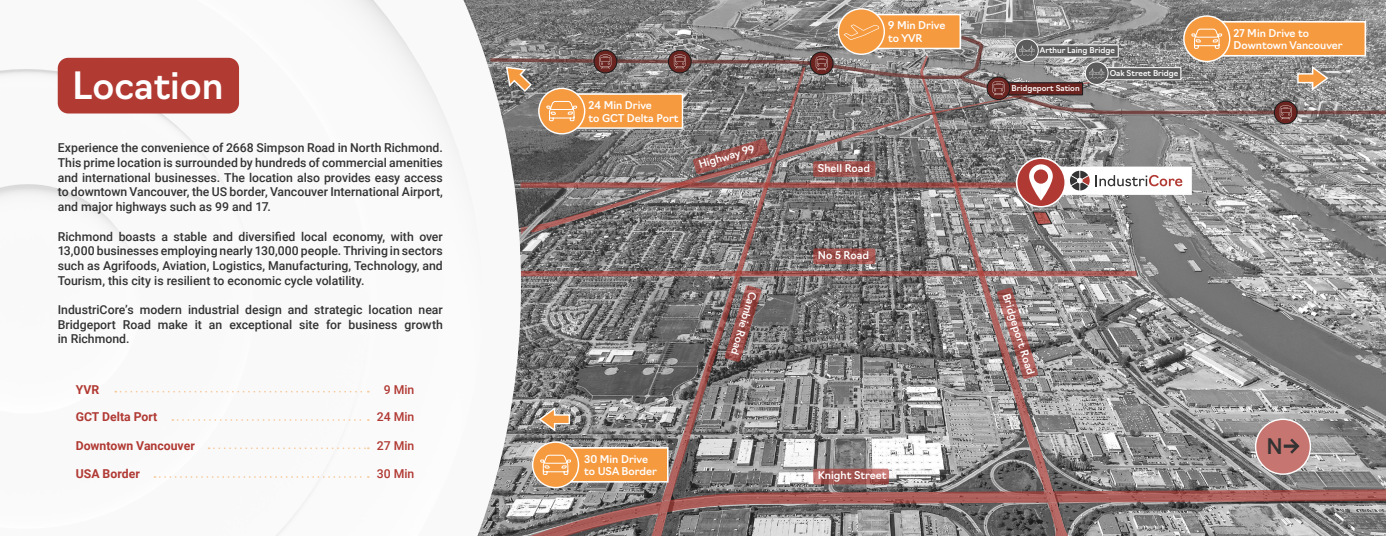
<style>
.page{position:relative;width:1386px;height:536px;background:#fff}
.page>*{position:absolute;margin:0;border:0;box-sizing:border-box;transform-origin:0 0}
.t1{font:500 36.75px "Navigo";color:#fff}
.t2{font:500 21px "Navigo";color:#343333}
.t3{font:500 12.25px/14.7px "Roboto";color:#343333;text-align:justify}
.t4{font:700 12.25px "Roboto";color:#b13933}
.t5{font:500 12.25px "Roboto";color:#b13933}
.t6{font:500 10.5px/12.6px "Navigo";color:#fff}
.t7{font:500 7.88px "Navigo";color:#fff}
</style>
<div class="page">
<img style="left:521px;top:0;width:865px;height:488px">
<svg style="left:806px;top:182px;width:114px;height:6px"></svg>
<svg style="left:662px;top:93px;width:144px;height:395px;background:#817e7e"></svg>
<div style="left:1210px;top:21px;width:156px;height:36px;background:#f69a3f;border:2px solid #fff"></div>
<svg style="left:1184px;top:16px;width:46px;height:45px"></svg>
<svg style="left:1191px;top:28px;width:32px;height:7px"></svg>
<div style="left:865px;top:14px;width:96px;height:35px;background:#f69a3f;border:2px solid #fff"></div>
<div style="left:838px;top:9px;width:46px;height:45px;background:#f69a3f;border-radius:50%"></div>
<div style="left:838px;top:8px;width:47px;height:47px;border:1px solid #fff;border-radius:50%"></div>
<div style="left:566px;top:93px;width:117px;height:36px;background:#f69a3f;border:1px solid #fff"></div>
<div style="left:539px;top:88px;width:46px;height:46px;background:#f69a3f;border-radius:50%"></div>
<div style="left:538px;top:88px;width:47px;height:46px;border:1px solid #fff;border-radius:50%"></div>
<div style="left:559px;top:447px;width:110px;height:35px;background:#f69a3f;border:2px solid #fff"></div>
<div style="left:533px;top:442px;width:46px;height:45px;background:#f69a3f;border-radius:50%"></div>
<div style="left:532px;top:441px;width:47px;height:47px;border:1px solid #fff;border-radius:50%"></div>
<svg style="left:540px;top:454px;width:31px;height:21px"></svg>
<svg style="left:538px;top:405px;width:33px;height:28px"></svg>
<svg style="left:521px;top:488px;width:865px;height:48px;background:#8e7b7a"></svg>
<svg style="left:646px;top:512px;width:21px;height:24px"></svg>
<svg style="left:1048px;top:502px;width:23px;height:34px"></svg>
<svg style="left:920px;top:160px;width:133px;height:331px;background:#948e8e"></svg>
<div style="left:1036px;top:166px;width:156px;height:29px;background:#fff;border:2px solid #fff"></div>
<div style="left:1017px;top:158px;width:48px;height:49px;background:#b13933;border-radius:50%"></div>
<div style="left:1016px;top:157px;width:50px;height:50px;border:2px solid #fff;border-radius:50%"></div>
<svg style="left:1029px;top:164px;width:24px;height:36px"></svg>
<div style="left:1034px;top:169px;width:14px;height:15px;background:#b13933;border-radius:50%"></div>
<svg style="left:777px;top:93px;width:394px;height:67px;background:#868383"></svg>
<svg style="left:844px;top:24px;width:35px;height:16px"></svg>
<svg style="left:813px;top:468px;width:76px;height:16px"></svg>
<svg style="left:813px;top:248px;width:62px;height:16px"></svg>
<svg style="left:813px;top:161px;width:62px;height:16px"></svg>
<svg style="left:724px;top:285px;width:38px;height:77px;background:#896361"></svg>
<svg style="left:997px;top:287px;width:41px;height:92px;background:#9f7977"></svg>
<svg style="left:521px;top:138px;width:253px;height:96px;background:#7c706f"></svg>
<svg style="left:959px;top:35px;width:427px;height:80px;background:#a29488"></svg>
<svg style="left:546px;top:101px;width:32px;height:20px"></svg>
<svg style="left:594px;top:50px;width:23px;height:23px"></svg>
<div style="left:594px;top:50px;width:23px;height:23px;border:1px solid #1a1a1c;border-radius:50%"></div>
<svg style="left:668px;top:50px;width:23px;height:23px"></svg>
<div style="left:668px;top:50px;width:23px;height:23px;border:1px solid #1a1a1c;border-radius:50%"></div>
<svg style="left:1274px;top:101px;width:23px;height:23px"></svg>
<div style="left:1274px;top:101px;width:23px;height:23px;border:1px solid #1a1a1c;border-radius:50%"></div>
<svg style="left:1280px;top:105px;width:12px;height:14px"></svg>
<div style="left:1007px;top:82px;width:76px;height:13px;background:#6b241f;border:1px solid #1a1a1c"></div>
<div style="left:1106px;top:67px;width:75px;height:13px;background:#5c5c5c;border:1px solid #fff"></div>
<div style="left:1036px;top:44px;width:83px;height:13px;background:#5c5c5c;border:1px solid #fff"></div>
<svg style="left:987px;top:77px;width:23px;height:22px"></svg>
<div style="left:987px;top:76px;width:23px;height:24px;border:1px solid #1a1a1c;border-radius:50%"></div>
<div style="left:1016px;top:39px;width:22px;height:23px;background:#5c5c5c;border-radius:50%"></div>
<div style="left:1015px;top:39px;width:24px;height:23px;border:1px solid #fff;border-radius:50%"></div>
<svg style="left:993px;top:81px;width:11px;height:14px"></svg>
<svg style="left:810px;top:52px;width:23px;height:23px"></svg>
<div style="left:810px;top:52px;width:23px;height:23px;border:1px solid #1a1a1c;border-radius:50%"></div>
<svg style="left:521px;top:55px;width:442px;height:38px;background:#847b7a"></svg>
<svg style="left:1019px;top:45px;width:16px;height:11px"></svg>
<svg style="left:1085px;top:62px;width:23px;height:22px"></svg>
<div style="left:1085px;top:61px;width:24px;height:24px;border:1px solid #fff;border-radius:50%"></div>
<svg style="left:1089px;top:68px;width:16px;height:10px"></svg>
<div style="left:1256px;top:419px;width:54px;height:55px;background:#c77570;border-radius:50%"></div>
<div style="left:1255px;top:418px;width:56px;height:56px;border:1px solid #fff;border-radius:50%"></div>
<svg style="left:1283px;top:438px;width:17px;height:16px"></svg>
<svg style="left:521px;top:271px;width:616px;height:5px;background:#a35651"></svg>
<svg style="left:1070px;top:171px;width:112px;height:19px"></svg>
<img style="left:0;top:0;width:521px;height:536px">
<div style="left:58px;top:58px;width:181px;height:55px;background:#b13a33;border-radius:10px"></div>
<svg style="left:115px;top:390px;width:254px;height:2px"></svg>
<svg style="left:172px;top:419px;width:197px;height:2px"></svg>
<svg style="left:209px;top:447px;width:160px;height:2px"></svg>
<svg style="left:155px;top:476px;width:214px;height:1px"></svg>
<h1 class="t1" style="left:72px;top:57px;width:153px">Location</h1>
<p class="t3" style="left:58px;top:140px;width:387px">Experience the convenience of 2668 Simpson Road in North Richmond.<br>This prime location is surrounded by hundreds of commercial amenities and international businesses. The location also provides easy access to downtown Vancouver, the US border, Vancouver International Airport, and major highways such as 99 and 17.</p>
<p class="t3" style="left:58px;top:228px;width:387px">Richmond boasts a stable and diversified local economy, with over 13,000 businesses employing nearly 130,000 people. Thriving in sectors such as Agrifoods, Aviation, Logistics, Manufacturing, Technology, and Tourism, this city is resilient to economic cycle volatility.</p>
<p class="t3" style="left:58px;top:302px;width:387px">IndustriCore’s modern industrial design and strategic location near Bridgeport Road make it an exceptional site for business growth in Richmond.</p>
<p class="t4" style="left:76px;top:381px;width:25px">YVR</p>
<p class="t5" style="left:384px;top:381px;width:32px">9 Min</p>
<p class="t4" style="left:76px;top:408px;width:83px">GCT Delta Port</p>
<p class="t5" style="left:377px;top:408px;width:39px">24 Min</p>
<p class="t4" style="left:76px;top:436px;width:121px">Downtown Vancouver</p>
<p class="t5" style="left:377px;top:436px;width:39px">27 Min</p>
<p class="t4" style="left:76px;top:465px;width:66px">USA Border</p>
<p class="t5" style="left:377px;top:465px;width:39px">30 Min</p>
<p class="t6" style="left:589px;top:98px;width:92px">24 Min Drive<br>to GCT Delta Port</p>
<p class="t6" style="left:697px;top:158px;width:59px;rotate:-17deg">Highway 99</p>
<p class="t6" style="left:584px;top:451px;width:74px">30 Min Drive to USA Border</p>
<p class="t6" style="left:760px;top:294px;width:67px;rotate:107deg">Cambie Road</p>
<p class="t6" style="left:888px;top:18px;width:59px">9 Min Drive to YVR</p>
<p class="t6" style="left:818px;top:161px;width:54px">Shell Road</p>
<p class="t6" style="left:818px;top:248px;width:53px">No 5 Road</p>
<p class="t6" style="left:818px;top:468px;width:70px">Knight Street</p>
<p class="t7" style="left:1040px;top:44px;width:76px">Arthur Laing Bridge</p>
<p class="t7" style="left:1012px;top:82px;width:70px">Bridgeport Sation</p>
<p class="t7" style="left:1110px;top:67px;width:70px">Oak Street Bridge</p>
<p class="t6" style="left:1234px;top:26px;width:111px">27 Min Drive to<br>Downtown Vancouver</p>
<p class="t6" style="left:1013px;top:291px;width:86px;rotate:73deg">Bridgeport Road</p>
<h2 class="t2" style="left:1266px;top:429px;width:18px">N</h2>
</div>
